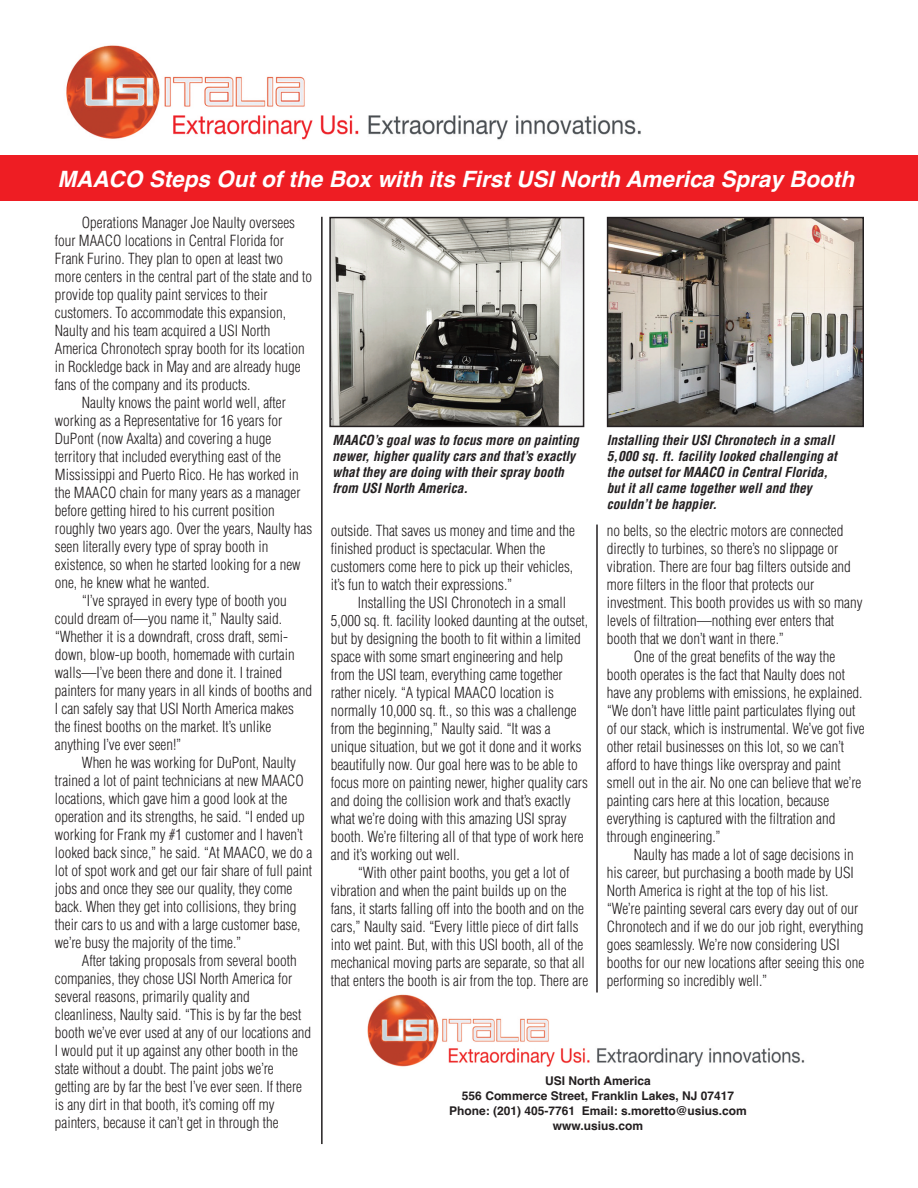
<style>
.page{position:relative;width:918px;height:1188px;background:#fff}
.page>*{position:absolute;margin:0;border:0;box-sizing:border-box;transform-origin:0 0}
.t1{font:italic 700 22.5px "Helvetica";color:#fff}
.t2{font:300 condensed 15px/18px "Helvetica";color:#231f20}
.t3{font:italic 700 condensed 13.5px/16.2px "Helvetica";color:#231f20}
.t4{font:700 12px/15px "Helvetica";color:#231f20;text-align:center}
</style>
<div class="page">
<img style="left:367px;top:994px;width:438px;height:73px">
<img style="left:66px;top:45px;width:575px;height:95px">
<div style="left:0;top:155px;width:918px;height:45px;background:#ee1d23"></div>
<hr style="left:321px;top:217px;width:2px;height:927px;background:#231f20">
<img style="left:332px;top:220px;width:249px;height:204px">
<div style="left:329px;top:217px;width:255px;height:210px;border:2px solid #231f20"></div>
<img style="left:610px;top:220px;width:251px;height:204px">
<div style="left:607px;top:217px;width:257px;height:210px;border:2px solid #231f20"></div>
<hr style="left:596px;top:525px;width:2px;height:468px;background:#231f20">
<h1 class="t1" style="left:57px;top:166px;width:798px">MAACO Steps Out of the Box with its First USI North America Spray Booth</h1>
<p class="t2" style="left:82px;top:214px;width:215px">Operations Manager Joe Naulty oversees</p>
<p class="t2" style="left:55px;top:232px;width:231px">four MAACO locations in Central Florida for</p>
<p class="t2" style="left:55px;top:250px;width:230px">Frank Furino. They plan to open at least two</p>
<p class="t2" style="left:55px;top:268px;width:259px">more centers in the central part of the state and to</p>
<p class="t2" style="left:55px;top:286px;width:214px">provide top quality paint services to their</p>
<p class="t2" style="left:55px;top:304px;width:233px">customers. To accommodate this expansion,</p>
<p class="t2" style="left:55px;top:322px;width:217px">Naulty and his team acquired a USI North</p>
<p class="t2" style="left:55px;top:340px;width:251px">America Chronotech spray booth for its location</p>
<p class="t2" style="left:55px;top:358px;width:247px">in Rockledge back in May and are already huge</p>
<p class="t2" style="left:55px;top:376px;width:197px">fans of the company and its products.</p>
<p class="t2" style="left:82px;top:394px;width:206px">Naulty knows the paint world well, after</p>
<p class="t2" style="left:55px;top:412px;width:229px">working as a Representative for 16 years for</p>
<p class="t2" style="left:55px;top:430px;width:218px">DuPont (now Axalta) and covering a huge</p>
<p class="t2" style="left:55px;top:448px;width:228px">territory that included everything east of the</p>
<p class="t2" style="left:55px;top:466px;width:246px">Mississippi and Puerto Rico. He has worked in</p>
<p class="t2" style="left:55px;top:484px;width:247px">the MAACO chain for many years as a manager</p>
<p class="t2" style="left:55px;top:502px;width:221px">before getting hired to his current position</p>
<p class="t2" style="left:55px;top:520px;width:259px">roughly two years ago. Over the years, Naulty has</p>
<p class="t2" style="left:55px;top:538px;width:215px">seen literally every type of spray booth in</p>
<p class="t2" style="left:55px;top:556px;width:247px">existence, so when he started looking for a new</p>
<p class="t2" style="left:55px;top:574px;width:156px">one, he knew what he wanted.</p>
<p class="t2" style="left:82px;top:592px;width:207px">“I’ve sprayed in every type of booth you</p>
<p class="t2" style="left:55px;top:610px;width:229px">could dream of—you name it,” Naulty said.</p>
<p class="t2" style="left:55px;top:628px;width:235px">“Whether it is a downdraft, cross draft, semi-</p>
<p class="t2" style="left:55px;top:646px;width:241px">down, blow-up booth, homemade with curtain</p>
<p class="t2" style="left:55px;top:664px;width:229px">walls—I’ve been there and done it. I trained</p>
<p class="t2" style="left:55px;top:682px;width:259px">painters for many years in all kinds of booths and</p>
<p class="t2" style="left:55px;top:700px;width:241px">I can safely say that USI North America makes</p>
<p class="t2" style="left:55px;top:718px;width:218px">the finest booths on the market. It’s unlike</p>
<p class="t2" style="left:55px;top:736px;width:128px">anything I’ve ever seen!”</p>
<p class="t2" style="left:82px;top:754px;width:216px">When he was working for DuPont, Naulty</p>
<p class="t2" style="left:55px;top:772px;width:251px">trained a lot of paint technicians at new MAACO</p>
<p class="t2" style="left:55px;top:790px;width:234px">locations, which gave him a good look at the</p>
<p class="t2" style="left:55px;top:808px;width:251px">operation and its strengths, he said. “I ended up</p>
<p class="t2" style="left:55px;top:826px;width:250px">working for Frank my #1 customer and I haven’t</p>
<p class="t2" style="left:55px;top:844px;width:259px">looked back since,” he said. “At MAACO, we do a</p>
<p class="t2" style="left:55px;top:862px;width:259px">lot of spot work and get our fair share of full paint</p>
<p class="t2" style="left:55px;top:880px;width:239px">jobs and once they see our quality, they come</p>
<p class="t2" style="left:55px;top:898px;width:243px">back. When they get into collisions, they bring</p>
<p class="t2" style="left:55px;top:916px;width:247px">their cars to us and with a large customer base,</p>
<p class="t2" style="left:55px;top:934px;width:188px">we’re busy the majority of the time.”</p>
<p class="t2" style="left:82px;top:952px;width:216px">After taking proposals from several booth</p>
<p class="t2" style="left:55px;top:970px;width:239px">companies, they chose USI North America for</p>
<p class="t2" style="left:55px;top:988px;width:196px">several reasons, primarily quality and</p>
<p class="t2" style="left:55px;top:1006px;width:248px">cleanliness, Naulty said. “This is by far the best</p>
<p class="t2" style="left:55px;top:1024px;width:258px">booth we’ve ever used at any of our locations and</p>
<p class="t2" style="left:55px;top:1042px;width:245px">I would put it up against any other booth in the</p>
<p class="t2" style="left:55px;top:1060px;width:220px">state without a doubt. The paint jobs we’re</p>
<p class="t2" style="left:55px;top:1078px;width:249px">getting are by far the best I’ve ever seen. If there</p>
<p class="t2" style="left:55px;top:1096px;width:221px">is any dirt in that booth, it’s coming off my</p>
<p class="t2" style="left:55px;top:1114px;width:225px">painters, because it can’t get in through the</p>
<p class="t3" style="left:333px;top:432px;width:248px">MAACO’s goal was to focus more on painting newer, higher quality cars and that’s exactly what they are doing with their spray booth from USI North America.</p>
<p class="t2" style="left:331px;top:522px;width:246px">outside. That saves us money and time and the finished product is spectacular. When the customers come here to pick up their vehicles, it’s fun to watch their expressions.”</p>
<p class="t2" style="left:331px;top:594px;width:259px;text-indent:27px">Installing the USI Chronotech in a small 5,000 sq. ft. facility looked daunting at the outset, but by designing the booth to fit within a limited space with some smart engineering and help from the USI team, everything came together rather nicely. “A typical MAACO location is normally 10,000 sq. ft., so this was a challenge from the beginning,” Naulty said. “It was a unique situation, but we got it done and it works beautifully now. Our goal here was to be able to focus more on painting newer, higher quality cars and doing the collision work and that’s exactly what we’re doing with this amazing USI spray booth. We’re filtering all of that type of work here and it’s working out well.</p>
<p class="t2" style="left:331px;top:864px;width:259px;text-indent:27px">“With other paint booths, you get a lot of vibration and when the paint builds up on the fans, it starts falling off into the booth and on the cars,” Naulty said. “Every little piece of dirt falls into wet paint. But, with this USI booth, all of the mechanical moving parts are separate, so that all that enters the booth is air from the top. There are</p>
<p class="t3" style="left:607px;top:432px;width:232px">Installing their USI Chronotech in a small 5,000 sq. ft. facility looked challenging at the outset for MAACO in Central Florida, but it all came together well and they couldn’t be happier.</p>
<p class="t2" style="left:607px;top:522px;width:238px">no belts, so the electric motors are connected</p>
<p class="t2" style="left:607px;top:540px;width:233px">directly to turbines, so there’s no slippage or</p>
<p class="t2" style="left:607px;top:558px;width:246px">vibration. There are four bag filters outside and</p>
<p class="t2" style="left:607px;top:576px;width:209px">more filters in the floor that protects our</p>
<p class="t2" style="left:607px;top:594px;width:257px">investment. This booth provides us with so many</p>
<p class="t2" style="left:607px;top:612px;width:229px">levels of filtration—nothing ever enters that</p>
<p class="t2" style="left:607px;top:630px;width:179px">booth that we don’t want in there.”</p>
<p class="t2" style="left:634px;top:648px;width:203px">One of the great benefits of the way the</p>
<p class="t2" style="left:607px;top:666px;width:240px">booth operates is the fact that Naulty does not</p>
<p class="t2" style="left:607px;top:684px;width:257px">have any problems with emissions, he explained.</p>
<p class="t2" style="left:607px;top:702px;width:250px">“We don’t have little paint particulates flying out</p>
<p class="t2" style="left:607px;top:720px;width:259px">of our stack, which is instrumental. We’ve got five</p>
<p class="t2" style="left:607px;top:738px;width:239px">other retail businesses on this lot, so we can’t</p>
<p class="t2" style="left:607px;top:756px;width:236px">afford to have things like overspray and paint</p>
<p class="t2" style="left:607px;top:774px;width:256px">smell out in the air. No one can believe that we’re</p>
<p class="t2" style="left:607px;top:792px;width:224px">painting cars here at this location, because</p>
<p class="t2" style="left:607px;top:810px;width:230px">everything is captured with the filtration and</p>
<p class="t2" style="left:607px;top:828px;width:116px">through engineering.”</p>
<p class="t2" style="left:634px;top:846px;width:221px">Naulty has made a lot of sage decisions in</p>
<p class="t2" style="left:607px;top:864px;width:249px">his career, but purchasing a booth made by USI</p>
<p class="t2" style="left:607px;top:882px;width:223px">North America is right at the top of his list.</p>
<p class="t2" style="left:607px;top:900px;width:253px">“We’re painting several cars every day out of our</p>
<p class="t2" style="left:607px;top:918px;width:258px">Chronotech and if we do our job right, everything</p>
<p class="t2" style="left:607px;top:936px;width:234px">goes seamlessly. We’re now considering USI</p>
<p class="t2" style="left:607px;top:954px;width:259px">booths for our new locations after seeing this one</p>
<p class="t2" style="left:607px;top:972px;width:162px">performing so incredibly well.”</p>
<p class="t4" style="left:449px;top:1073px;width:299px">USI North America<br>556 Commerce Street, Franklin Lakes, NJ 07417<br>Phone: (201) 405-7761 Email: s.moretto@usius.com www.usius.com</p>
</div>
